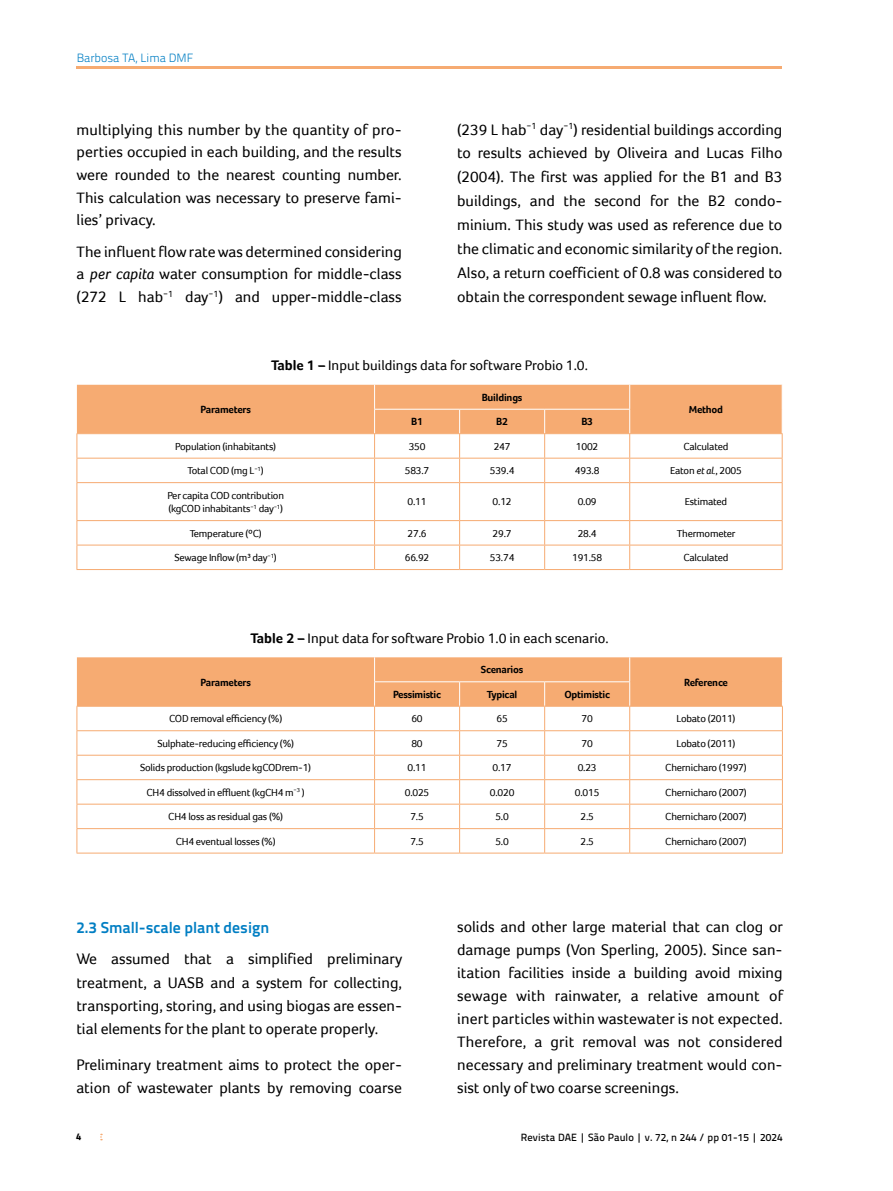
<style>
.page{position:relative;width:893px;height:1191px;background:#fff}
.page>*{position:absolute;margin:0;border:0;box-sizing:border-box;transform-origin:0 0}
.t1{font:15.75px/23.9px "Foco";color:#000;text-align:justify}
.t2{font:700 15.75px "Titillium Text 22 L";color:#007ec3}
.t3{font:14.25px "Foco";color:#000}
.t4{font:300 12px "Titillium Text 22 L";color:#007ec3}
.t5{font:10.5px/13.5px "Foco";letter-spacing:-.02em;color:#000}
.t6{font:700 10.5px "Foco";letter-spacing:-.02em;color:#000}
.t7{font:500 10.5px "Titillium Text 22 L";letter-spacing:.01em;color:#000}
.t8{font:800 9.75px "Titillium Text 22 L";color:#000}
.s1{font-style:italic}
.s2{font-weight:700}
</style>
<div class="page">
<hr style="left:77px;top:66px;width:705px;height:3px;background:#f6ab72">
<svg style="left:78px;top:483px;width:704px;height:86px"></svg>
<hr style="left:77px;top:482px;width:298px;height:1px;background:#f6ab72">
<hr style="left:375px;top:482px;width:85px;height:1px;background:#f6ab72">
<hr style="left:374px;top:483px;width:1px;height:37px;background:#f6ab72">
<hr style="left:460px;top:482px;width:85px;height:1px;background:#f6ab72">
<hr style="left:459px;top:483px;width:1px;height:37px;background:#f6ab72">
<hr style="left:545px;top:482px;width:85px;height:1px;background:#f6ab72">
<hr style="left:544px;top:483px;width:1px;height:37px;background:#f6ab72">
<hr style="left:630px;top:482px;width:153px;height:1px;background:#f6ab72">
<hr style="left:629px;top:483px;width:1px;height:37px;background:#f6ab72">
<hr style="left:77px;top:520px;width:298px;height:1px;background:#f6ab72">
<hr style="left:375px;top:520px;width:85px;height:1px;background:#f6ab72">
<hr style="left:460px;top:520px;width:85px;height:1px;background:#f6ab72">
<hr style="left:545px;top:520px;width:85px;height:1px;background:#f6ab72">
<hr style="left:630px;top:520px;width:153px;height:1px;background:#f6ab72">
<hr style="left:77px;top:545px;width:298px;height:1px;background:#f6ab72">
<hr style="left:375px;top:545px;width:85px;height:1px;background:#f6ab72">
<svg style="left:374px;top:521px;width:1px;height:48px"></svg>
<hr style="left:460px;top:545px;width:85px;height:1px;background:#f6ab72">
<svg style="left:459px;top:521px;width:1px;height:48px"></svg>
<hr style="left:545px;top:545px;width:85px;height:1px;background:#f6ab72">
<svg style="left:544px;top:521px;width:1px;height:48px"></svg>
<hr style="left:630px;top:545px;width:153px;height:1px;background:#f6ab72">
<svg style="left:629px;top:521px;width:1px;height:48px"></svg>
<hr style="left:77px;top:569px;width:298px;height:1px;background:#f6ab72">
<hr style="left:375px;top:569px;width:85px;height:1px;background:#f6ab72">
<hr style="left:460px;top:569px;width:85px;height:1px;background:#f6ab72">
<hr style="left:545px;top:569px;width:85px;height:1px;background:#f6ab72">
<hr style="left:630px;top:569px;width:153px;height:1px;background:#f6ab72">
<svg style="left:77px;top:385px;width:706px;height:97px"></svg>
<hr style="left:77px;top:483px;width:1px;height:37px;background:#f6ab72">
<hr style="left:782px;top:483px;width:1px;height:37px;background:#f6ab72">
<svg style="left:77px;top:521px;width:1px;height:48px"></svg>
<svg style="left:782px;top:521px;width:1px;height:48px"></svg>
<hr style="left:77px;top:852px;width:298px;height:1px;background:#f6ab72">
<hr style="left:375px;top:852px;width:85px;height:1px;background:#f6ab72">
<hr style="left:460px;top:852px;width:85px;height:1px;background:#f6ab72">
<hr style="left:545px;top:852px;width:85px;height:1px;background:#f6ab72">
<hr style="left:630px;top:852px;width:153px;height:1px;background:#f6ab72">
<svg style="left:77px;top:657px;width:706px;height:195px"></svg>
<p class="t4" style="left:77px;top:49px;width:118px">Barbosa TA, Lima DMF</p>
<p class="t1" style="left:77px;top:118px;width:327px;line-height:22.6px">multiplying this number by the quantity of pro&shy;perties occupied in each building, and the results were rounded to the nearest counting number.<br>This calculation was necessary to preserve fami&shy;lies’ privacy.</p>
<p class="t1" style="left:77px;top:240px;width:327px;line-height:22.6px">The influent flow rate was determined considering a <span class="s1">per capita</span> water consumption for middle-class (272 L hab<sup>−1</sup> day<sup>−1</sup>) and upper-middle-class</p>
<p class="t1" style="left:457px;top:117px;width:327px">(239 L hab<sup>−1</sup> day<sup>−1</sup>) residential buildings according to results achieved by Oliveira and Lucas Filho (2004). The first was applied for the B1 and B3 buildings, and the second for the B2 condo&shy;minium. This study was used as reference due to the climatic and economic similarity of the region.<br>Also, a return coefficient of 0.8 was considered to obtain the correspondent sewage influent flow.</p>
<p class="t3" style="left:271px;top:357px;width:318px"><span class="s2">Table 1 –</span> Input buildings data for software Probio 1.0.</p>
<p class="t6" style="left:201px;top:403px;width:52px">Parameters</p>
<p class="t6" style="left:482px;top:391px;width:42px">Buildings</p>
<p class="t6" style="left:411px;top:415px;width:13px">B1</p>
<p class="t6" style="left:496px;top:415px;width:13px">B2</p>
<p class="t6" style="left:581px;top:415px;width:13px">B3</p>
<p class="t6" style="left:689px;top:403px;width:36px">Method</p>
<p class="t5" style="left:175px;top:439px;width:102px">Population (inhabitants)</p>
<p class="t5" style="left:409px;top:439px;width:18px">350</p>
<p class="t5" style="left:494px;top:439px;width:18px">247</p>
<p class="t5" style="left:576px;top:439px;width:24px">1002</p>
<p class="t5" style="left:683px;top:439px;width:46px">Calculated</p>
<p class="t5" style="left:188px;top:464px;width:78px">Total COD (mg L<sup>−1</sup>)</p>
<p class="t5" style="left:405px;top:464px;width:26px">583.7</p>
<p class="t5" style="left:490px;top:464px;width:26px">539.4</p>
<p class="t5" style="left:575px;top:464px;width:26px">493.8</p>
<p class="t5" style="left:670px;top:464px;width:73px">Eaton <span class="s1">et al.</span>, 2005</p>
<p class="t5" style="left:167px;top:488px;width:118px">Per capita COD contribution (kgCOD inhabitants<sup>−1</sup> day<sup>−1</sup>)</p>
<p class="t5" style="left:408px;top:495px;width:21px">0.11</p>
<p class="t5" style="left:493px;top:495px;width:21px">0.12</p>
<p class="t5" style="left:578px;top:495px;width:21px">0.09</p>
<p class="t5" style="left:685px;top:495px;width:44px">Estimated</p>
<p class="t5" style="left:190px;top:526px;width:73px">Temperature (ºC)</p>
<p class="t5" style="left:408px;top:526px;width:21px">27.6</p>
<p class="t5" style="left:493px;top:526px;width:21px">29.7</p>
<p class="t5" style="left:578px;top:526px;width:21px">28.4</p>
<p class="t5" style="left:677px;top:526px;width:60px">Thermometer</p>
<p class="t5" style="left:175px;top:550px;width:104px">Sewage Inflow (m³ day<sup>−1</sup>)</p>
<p class="t5" style="left:405px;top:550px;width:26px">66.92</p>
<p class="t5" style="left:490px;top:550px;width:26px">53.74</p>
<p class="t5" style="left:572px;top:550px;width:32px">191.58</p>
<p class="t5" style="left:683px;top:550px;width:46px">Calculated</p>
<p class="t3" style="left:250px;top:630px;width:360px"><span class="s2">Table 2 –</span> Input data for software Probio 1.0 in each scenario.</p>
<p class="t6" style="left:201px;top:676px;width:52px">Parameters</p>
<p class="t6" style="left:481px;top:663px;width:44px">Scenarios</p>
<p class="t6" style="left:393px;top:688px;width:50px">Pessimistic</p>
<p class="t6" style="left:487px;top:688px;width:32px">Typical</p>
<p class="t6" style="left:564px;top:688px;width:47px">Optimistic</p>
<p class="t6" style="left:684px;top:676px;width:45px">Reference</p>
<p class="t5" style="left:169px;top:712px;width:115px">COD removal efficiency (%)</p>
<p class="t5" style="left:411px;top:712px;width:13px">60</p>
<p class="t5" style="left:496px;top:712px;width:13px">65</p>
<p class="t5" style="left:581px;top:712px;width:13px">70</p>
<p class="t5" style="left:676px;top:712px;width:61px">Lobato (2011)</p>
<p class="t5" style="left:157px;top:736px;width:138px">Sulphate-reducing efficiency (%)</p>
<p class="t5" style="left:411px;top:736px;width:13px">80</p>
<p class="t5" style="left:496px;top:736px;width:13px">75</p>
<p class="t5" style="left:581px;top:736px;width:13px">70</p>
<p class="t5" style="left:676px;top:736px;width:61px">Lobato (2011)</p>
<p class="t5" style="left:140px;top:761px;width:173px">Solids production (kgslude kgCODrem-1)</p>
<p class="t5" style="left:408px;top:761px;width:21px">0.11</p>
<p class="t5" style="left:493px;top:761px;width:21px">0.17</p>
<p class="t5" style="left:578px;top:761px;width:21px">0.23</p>
<p class="t5" style="left:665px;top:761px;width:83px">Chernicharo (1997)</p>
<p class="t5" style="left:147px;top:785px;width:160px">CH4 dissolved in effluent (kgCH4 m<sup>−3</sup> )</p>
<p class="t5" style="left:405px;top:785px;width:26px">0.025</p>
<p class="t5" style="left:490px;top:785px;width:26px">0.020</p>
<p class="t5" style="left:575px;top:785px;width:26px">0.015</p>
<p class="t5" style="left:665px;top:785px;width:83px">Chernicharo (2007)</p>
<p class="t5" style="left:168px;top:809px;width:116px">CH4 loss as residual gas (%)</p>
<p class="t5" style="left:410px;top:809px;width:15px">7.5</p>
<p class="t5" style="left:495px;top:809px;width:15px">5.0</p>
<p class="t5" style="left:580px;top:809px;width:15px">2.5</p>
<p class="t5" style="left:665px;top:809px;width:83px">Chernicharo (2007)</p>
<p class="t5" style="left:176px;top:834px;width:101px">CH4 eventual losses (%)</p>
<p class="t5" style="left:410px;top:834px;width:15px">7.5</p>
<p class="t5" style="left:495px;top:834px;width:15px">5.0</p>
<p class="t5" style="left:580px;top:834px;width:15px">2.5</p>
<p class="t5" style="left:665px;top:834px;width:83px">Chernicharo (2007)</p>
<p class="t2" style="left:76px;top:915px;width:194px">2.3 Small-scale plant design</p>
<p class="t1" style="left:76px;top:947px;width:327px;line-height:23.2px">We assumed that a simplified preliminary treatment, a UASB and a system for collecting, transporting, storing, and using biogas are essen&shy;tial elements for the plant to operate properly.</p>
<p class="t1" style="left:76px;top:1052px;width:327px;line-height:23.2px">Preliminary treatment aims to protect the oper&shy;ation of wastewater plants by removing coarse</p>
<p class="t1" style="left:457px;top:915px;width:327px;line-height:23px">solids and other large material that can clog or damage pumps (Von Sperling, 2005). Since san&shy;itation facilities inside a building avoid mixing sewage with rainwater, a relative amount of inert particles within wastewater is not expected.<br>Therefore, a grit removal was not considered necessary and preliminary treatment would con&shy;sist only of two coarse screenings.</p>
<p class="t8" style="left:76px;top:1129px;width:7px">4</p>
<p class="t7" style="left:521px;top:1129px;width:263px">Revista DAE | São Paulo | v. 72, n 244 / pp 01-15 | 2024</p>
</div>
